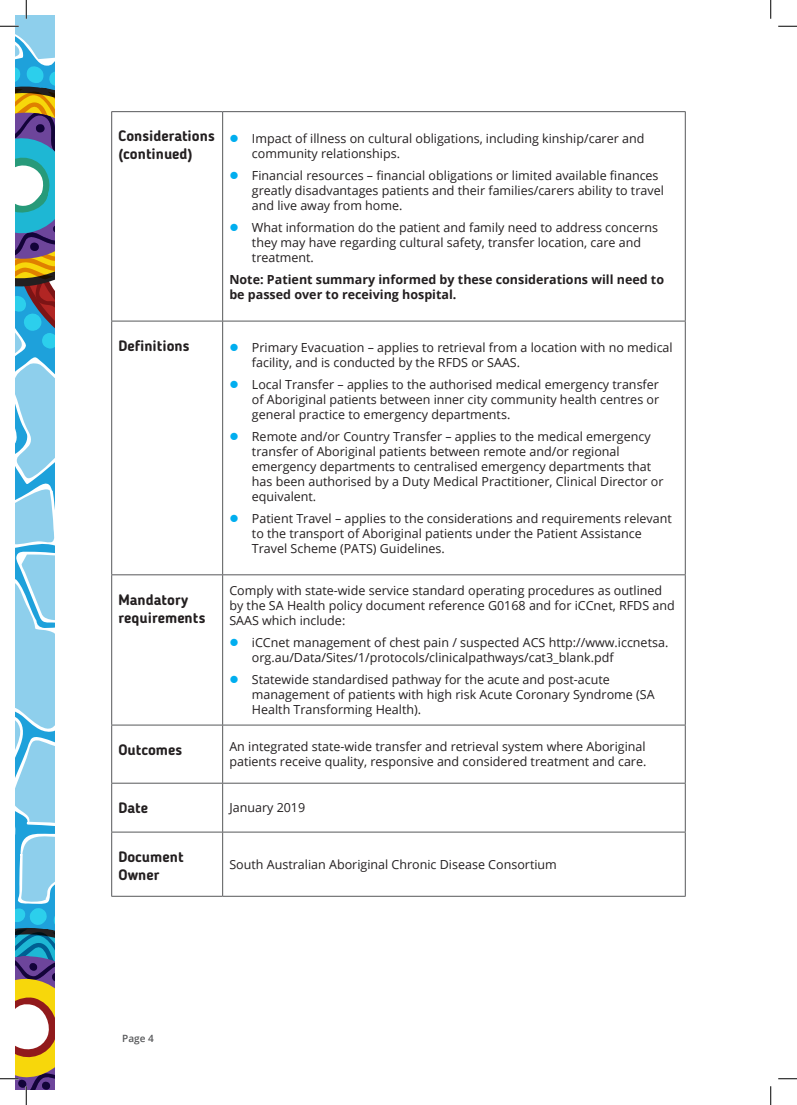
<style>
.page{position:relative;width:797px;height:1105px;background:#fff}
.page>*{position:absolute;margin:0;border:0;box-sizing:border-box;transform-origin:0 0}
.t1{font:700 15px/18px "Blogger Sans";color:#231f20}
.t2{font:12.5px/15px "Open Sans";color:#231f20}
.t3{font:700 12.5px/15px "Open Sans";color:#231f20}
.t4{font:600 10px "Open Sans";color:#57585a}
.s1{color:#00aeef}
</style>
<div class="page">
<hr style="left:111px;top:111px;width:112px;height:1px;background:#57585a">
<hr style="left:111px;top:112px;width:1px;height:209px;background:#57585a">
<hr style="left:223px;top:111px;width:462px;height:1px;background:#57585a">
<hr style="left:222px;top:112px;width:1px;height:209px;background:#57585a">
<hr style="left:685px;top:112px;width:1px;height:209px;background:#57585a">
<hr style="left:111px;top:321px;width:112px;height:1px;background:#57585a">
<hr style="left:111px;top:321px;width:1px;height:253px;background:#57585a">
<hr style="left:223px;top:321px;width:462px;height:1px;background:#57585a">
<hr style="left:222px;top:321px;width:1px;height:253px;background:#57585a">
<hr style="left:685px;top:321px;width:1px;height:253px;background:#57585a">
<hr style="left:111px;top:574px;width:112px;height:1px;background:#57585a">
<hr style="left:111px;top:575px;width:1px;height:150px;background:#57585a">
<hr style="left:223px;top:574px;width:462px;height:1px;background:#57585a">
<hr style="left:222px;top:575px;width:1px;height:150px;background:#57585a">
<hr style="left:685px;top:575px;width:1px;height:150px;background:#57585a">
<hr style="left:111px;top:725px;width:112px;height:1px;background:#57585a">
<hr style="left:111px;top:725px;width:1px;height:58px;background:#57585a">
<hr style="left:223px;top:725px;width:462px;height:1px;background:#57585a">
<hr style="left:222px;top:725px;width:1px;height:58px;background:#57585a">
<hr style="left:685px;top:725px;width:1px;height:58px;background:#57585a">
<hr style="left:111px;top:783px;width:112px;height:1px;background:#57585a">
<hr style="left:111px;top:783px;width:1px;height:49px;background:#57585a">
<hr style="left:223px;top:783px;width:462px;height:1px;background:#57585a">
<hr style="left:222px;top:783px;width:1px;height:49px;background:#57585a">
<hr style="left:685px;top:783px;width:1px;height:49px;background:#57585a">
<hr style="left:111px;top:832px;width:112px;height:1px;background:#57585a">
<hr style="left:111px;top:832px;width:1px;height:64px;background:#57585a">
<hr style="left:223px;top:832px;width:462px;height:1px;background:#57585a">
<hr style="left:222px;top:832px;width:1px;height:64px;background:#57585a">
<hr style="left:685px;top:832px;width:1px;height:64px;background:#57585a">
<hr style="left:111px;top:896px;width:112px;height:1px;background:#57585a">
<hr style="left:223px;top:896px;width:462px;height:1px;background:#57585a">
<svg style="left:778px;top:25px;width:19px;height:2px"></svg>
<svg style="left:778px;top:1078px;width:19px;height:1px"></svg>
<svg style="left:0;top:0;width:55px;height:1105px"></svg>
<svg style="left:770px;top:0;width:1px;height:19px"></svg>
<svg style="left:770px;top:1086px;width:1px;height:19px"></svg>
<p class="t1" style="left:118px;top:127px;width:98px">Considerations</p>
<p class="t1" style="left:118px;top:145px;width:76px">(continued)</p>
<p class="t2" style="left:252px;top:131px;width:394px;text-indent:-22px"><span class="s1">●</span> Impact of illness on cultural obligations, including kinship/carer and community relationships.</p>
<p class="t2" style="left:252px;top:168px;width:413px;text-indent:-22px"><span class="s1">●</span> Financial resources – financial obligations or limited available finances greatly disadvantages patients and their families/carers ability to travel and live away from home.</p>
<p class="t2" style="left:252px;top:220px;width:408px;text-indent:-22px"><span class="s1">●</span> What information do the patient and family need to address concerns they may have regarding cultural safety, transfer location, care and treatment.</p>
<p class="t3" style="left:229px;top:272px;width:436px">Note: Patient summary informed by these considerations will need to be passed over to receiving hospital.</p>
<p class="t1" style="left:118px;top:336px;width:72px">Definitions</p>
<p class="t2" style="left:252px;top:340px;width:422px;text-indent:-22px"><span class="s1">●</span> Primary Evacuation – applies to retrieval from a location with no medical facility, and is conducted by the RFDS or SAAS.</p>
<p class="t2" style="left:252px;top:377px;width:409px;text-align:justify;text-indent:-22px"><span class="s1">●</span> Local Transfer – applies to the authorised medical emergency transfer of Aboriginal patients between inner city community health centres or general practice to emergency departments.</p>
<p class="t2" style="left:252px;top:429px;width:413px;text-indent:-22px"><span class="s1">●</span> Remote and/or Country Transfer – applies to the medical emergency transfer of Aboriginal patients between remote and/or regional emergency departments to centralised emergency departments that has been authorised by a Duty Medical Practitioner, Clinical Director or equivalent.</p>
<p class="t2" style="left:252px;top:511px;width:421px;text-indent:-22px"><span class="s1">●</span> Patient Travel – applies to the considerations and requirements relevant to the transport of Aboriginal patients under the Patient Assistance<br>Travel Scheme (PATS) Guidelines.</p>
<p class="t1" style="left:118px;top:590px;width:88px">Mandatory requirements</p>
<p class="t2" style="left:229px;top:583px;width:447px">Comply with state-wide service standard operating procedures as outlined by the SA Health policy document reference G0168 and for iCCnet, RFDS and<br>SAAS which include:</p>
<p class="t2" style="left:252px;top:635px;width:418px;text-indent:-22px"><span class="s1">●</span> iCCnet management of chest pain / suspected ACS http://www.iccnetsa. org.au/Data/Sites/1/protocols/clinicalpathways/cat3_blank.pdf</p>
<p class="t2" style="left:252px;top:672px;width:404px;text-indent:-22px"><span class="s1">●</span> Statewide standardised pathway for the acute and post-acute management of patients with high risk Acute Coronary Syndrome (SA<br>Health Transforming Health).</p>
<p class="t1" style="left:118px;top:740px;width:65px">Outcomes</p>
<p class="t2" style="left:229px;top:739px;width:418px">An integrated state-wide transfer and retrieval system where Aboriginal patients receive quality, responsive and considered treatment and care.</p>
<p class="t1" style="left:118px;top:799px;width:31px">Date</p>
<p class="t2" style="left:229px;top:800px;width:77px">January 2019</p>
<p class="t1" style="left:118px;top:847px;width:66px">Document<br>Owner</p>
<p class="t2" style="left:229px;top:857px;width:329px">South Australian Aboriginal Chronic Disease Consortium</p>
<p class="t4" style="left:122px;top:1031px;width:33px">Page 4</p>
</div>
